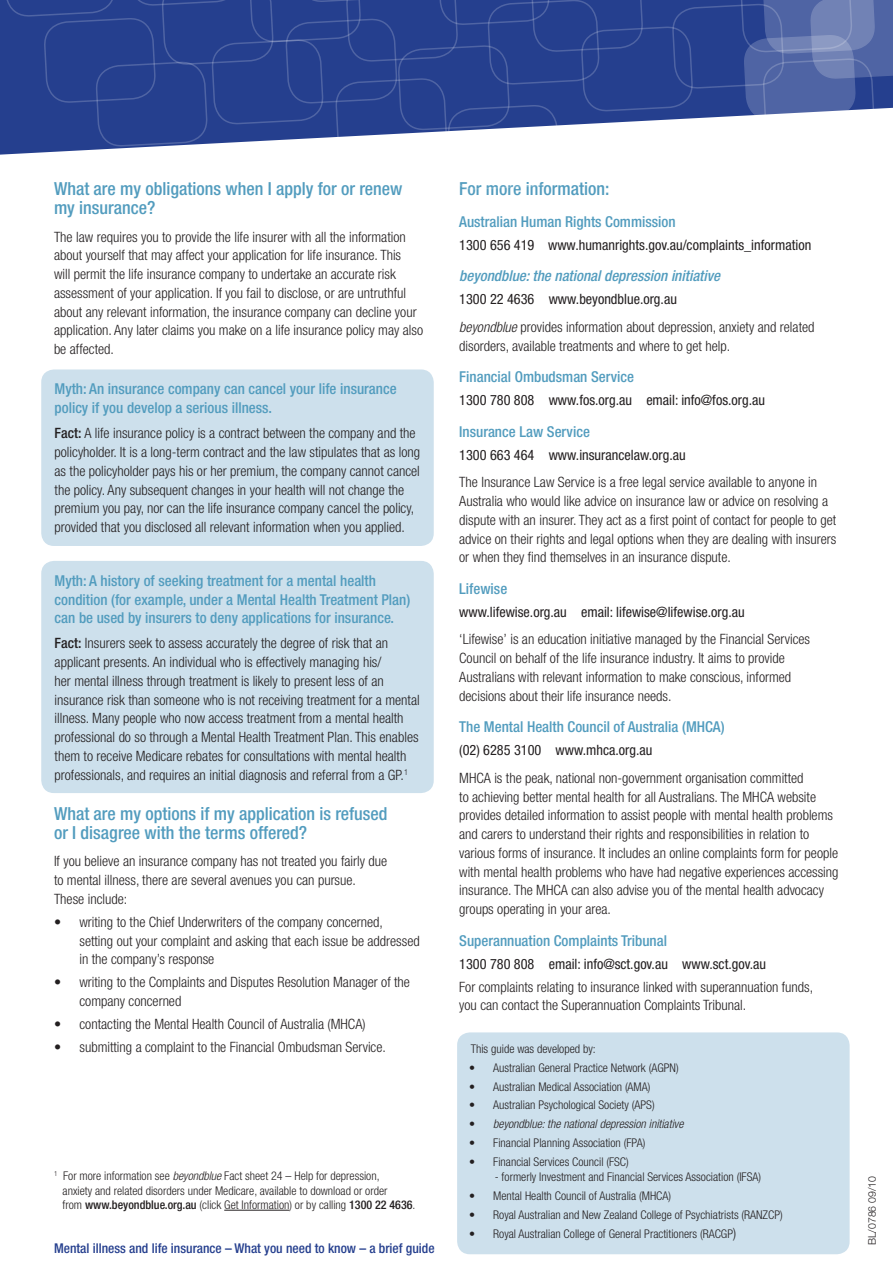
<style>
.page{position:relative;width:893px;height:1263px;background:#fff}
.page>*{position:absolute;margin:0;border:0;box-sizing:border-box;transform-origin:0 0}
.t1{font:500 condensed 18px/18.8px "Helvetica Neue";color:#529cbe}
.t2{font:500 condensed 15px/18.8px "Helvetica Neue";color:#529cbe}
.t3{font:italic 500 condensed 15px "Helvetica Neue";color:#529cbe}
.t4{font:300 condensed 14.25px/18.8px "Helvetica Neue";color:#231f20}
.t5{font:condensed 14.25px "Helvetica Neue";color:#231f20}
.t6{font:500 condensed 13.5px "Helvetica Neue";color:#253f8e}
.t7{font:300 condensed 12px/14.4px "Helvetica Neue";color:#231f20}
.t8{font:italic 300 condensed 12px "Helvetica Neue";color:#231f20}
.t9{font:300 10.5px "Helvetica Neue";color:#231f20}
.s1{font-weight:500}
.s2{font-style:italic}
.s3{font-weight:400}
.s4{font-style:normal}
.s5{font-size:14.25px}
</style>
<div class="page">
<div style="left:41px;top:369px;width:393px;height:177px;background:#cde0ec;border-radius:13px"></div>
<div style="left:41px;top:561px;width:393px;height:232px;background:#cde0ec;border-radius:13px"></div>
<svg style="left:3px;top:0;width:890px;height:155px"></svg>
<hr style="left:224px;top:1210px;width:65px;height:1px;background:#231f20">
<div style="left:457px;top:1032px;width:393px;height:222px;background:#cde0ec;border-radius:13px"></div>
<p class="t1" style="left:54px;top:179px;width:350px">What are my obligations when I apply for or renew my insurance?</p>
<p class="t4" style="left:54px;top:227px;width:371px">The law requires you to provide the life insurer with all the information about yourself that may affect your application for life insurance. This<br>will permit the life insurance company to undertake an accurate risk assessment of your application. If you fail to disclose, or are untruthful about any relevant information, the insurance company can decline your application. Any later claims you make on a life insurance policy may also be affected.</p>
<p class="t2" style="left:55px;top:379px;width:344px">Myth: An insurance company can cancel your life insurance policy if you develop a serious illness.</p>
<p class="t4" style="left:55px;top:424px;width:367px"><span class="s1">Fact:</span> A life insurance policy is a contract between the company and the policyholder. It is a long-term contract and the law stipulates that as long as the policyholder pays his or her premium, the company cannot cancel the policy. Any subsequent changes in your health will not change the premium you pay, nor can the life insurance company cancel the policy, provided that you disclosed all relevant information when you applied.</p>
<p class="t2" style="left:55px;top:571px;width:357px">Myth: A history of seeking treatment for a mental health condition (for example, under a Mental Health Treatment Plan) can be used by insurers to deny applications for insurance.</p>
<p class="t4" style="left:55px;top:634px;width:367px"><span class="s1">Fact:</span> Insurers seek to assess accurately the degree of risk that an applicant presents. An individual who is effectively managing his/<br>her mental illness through treatment is likely to present less of an insurance risk than someone who is not receiving treatment for a mental illness. Many people who now access treatment from a mental health professional do so through a Mental Health Treatment Plan. This enables them to receive Medicare rebates for consultations with mental health professionals, and requires an initial diagnosis and referral from a GP.<sup>1</sup></p>
<p class="t1" style="left:54px;top:804px;width:335px">What are my options if my application is refused or I disagree with the terms offered?</p>
<p class="t4" style="left:54px;top:852px;width:335px">If you believe an insurance company has not treated you fairly due to mental illness, there are several avenues you can pursue.<br>These include:</p>
<p class="t4" style="left:80px;top:912px;width:342px;text-indent:-26px">• writing to the Chief Underwriters of the company concerned, setting out your complaint and asking that each issue be addressed in the company’s response</p>
<p class="t4" style="left:80px;top:973px;width:332px;text-indent:-26px">• writing to the Complaints and Disputes Resolution Manager of the company concerned</p>
<p class="t4" style="left:54px;top:1014px;width:313px">• contacting the Mental Health Council of Australia (MHCA)</p>
<p class="t4" style="left:54px;top:1037px;width:333px">• submitting a complaint to the Financial Ombudsman Service.</p>
<p class="t7" style="left:63px;top:1168px;width:354px;text-indent:-9px"><sup>1</sup> For more information see <span class="s2">beyondblue</span> Fact sheet 24 – Help for depression,<br>anxiety and related disorders under Medicare, available to download or order<br>from <span class="s1">www.beyondblue.org.au</span> (click Get Information) or by calling <span class="s1">1300 22 4636</span>.</p>
<p class="t6" style="left:54px;top:1240px;width:382px">Mental illness and life insurance – What you need to know – a brief guide</p>
<p class="t1" style="left:459px;top:179px;width:152px">For more information:</p>
<p class="t2" style="left:459px;top:212px;width:218px">Australian Human Rights Commission</p>
<p class="t5" style="left:459px;top:236px;width:354px">1300 656 419 www.humanrights.gov.au/complaints_information</p>
<p class="t3" style="left:459px;top:267px;width:262px">beyondblue: the national depression initiative</p>
<p class="t4" style="left:459px;top:285px;width:357px;line-height:27.6px"><span class="s3">1300 22 4636 www.beyondblue.org.au<br></span><span class="s2">beyondblue</span> provides information about depression, anxiety and related</p>
<p class="t4" style="left:459px;top:336px;width:272px">disorders, available treatments and where to get help.</p>
<p class="t2" style="left:459px;top:367px;width:176px">Financial Ombudsman Service</p>
<p class="t5" style="left:459px;top:392px;width:307px">1300 780 808 www.fos.org.au email: info@fos.org.au</p>
<p class="t2" style="left:459px;top:422px;width:132px">Insurance Law Service</p>
<p class="t5" style="left:459px;top:446px;width:228px">1300 663 464 www.insurancelaw.org.au</p>
<p class="t4" style="left:459px;top:473px;width:379px">The Insurance Law Service is a free legal service available to anyone in Australia who would like advice on insurance law or advice on resolving a dispute with an insurer. They act as a first point of contact for people to get advice on their rights and legal options when they are dealing with insurers or when they find themselves in an insurance dispute.</p>
<p class="t2" style="left:459px;top:579px;width:50px">Lifewise</p>
<p class="t5" style="left:459px;top:603px;width:287px">www.lifewise.org.au email: lifewise@lifewise.org.au</p>
<p class="t4" style="left:459px;top:630px;width:352px">‘Lifewise’ is an education initiative managed by the Financial Services Council on behalf of the life insurance industry. It aims to provide Australians with relevant information to make conscious, informed decisions about their life insurance needs.</p>
<p class="t2" style="left:459px;top:717px;width:267px">The Mental Health Council of Australia (MHCA)</p>
<p class="t5" style="left:459px;top:742px;width:195px">(02) 6285 3100 www.mhca.org.au</p>
<p class="t4" style="left:459px;top:768px;width:381px">MHCA is the peak, national non-government organisation committed<br>to achieving better mental health for all Australians. The MHCA website provides detailed information to assist people with mental health problems and carers to understand their rights and responsibilities in relation to various forms of insurance. It includes an online complaints form for people with mental health problems who have had negative experiences accessing insurance. The MHCA can also advise you of the mental health advocacy groups operating in your area.</p>
<p class="t2" style="left:459px;top:931px;width:209px">Superannuation Complaints Tribunal</p>
<p class="t5" style="left:459px;top:955px;width:308px">1300 780 808 email: info@sct.gov.au www.sct.gov.au</p>
<p class="t4" style="left:459px;top:977px;width:355px">For complaints relating to insurance linked with superannuation funds, you can contact the Superannuation Complaints Tribunal.</p>
<p class="t7" style="left:471px;top:1041px;width:127px">This guide was developed by:</p>
<p class="t7" style="left:469px;top:1060px;width:211px">• Australian General Practice Network (AGPN)</p>
<p class="t7" style="left:469px;top:1079px;width:183px">• Australian Medical Association (AMA)</p>
<p class="t7" style="left:469px;top:1098px;width:187px">• Australian Psychological Society (APS)</p>
<p class="t8" style="left:469px;top:1117px;width:216px"><span class="s4">•</span> beyondblue: the national depression initiative</p>
<p class="t7" style="left:469px;top:1136px;width:178px">• Financial Planning Association (FPA)</p>
<p class="t7" style="left:469px;top:1155px;width:161px">• Financial Services Council (FSC)</p>
<p class="t7" style="left:495px;top:1169px;width:268px">- formerly Investment and Financial Services Association (IFSA)</p>
<p class="t7" style="left:469px;top:1188px;width:203px">• Mental Health Council of Australia (MHCA)</p>
<p class="t7" style="left:469px;top:1207px;width:315px">• Royal Australian and New Zealand College of Psychiatrists (RANZCP)</p>
<p class="t7" style="left:469px;top:1226px;width:268px">• Royal Australian College of General Practitioners (RACGP<span class="s5">)</span></p>
<p class="t9" style="left:866px;top:1245px;width:71px;rotate:-90deg">BL/0786 09/10</p>
</div>
